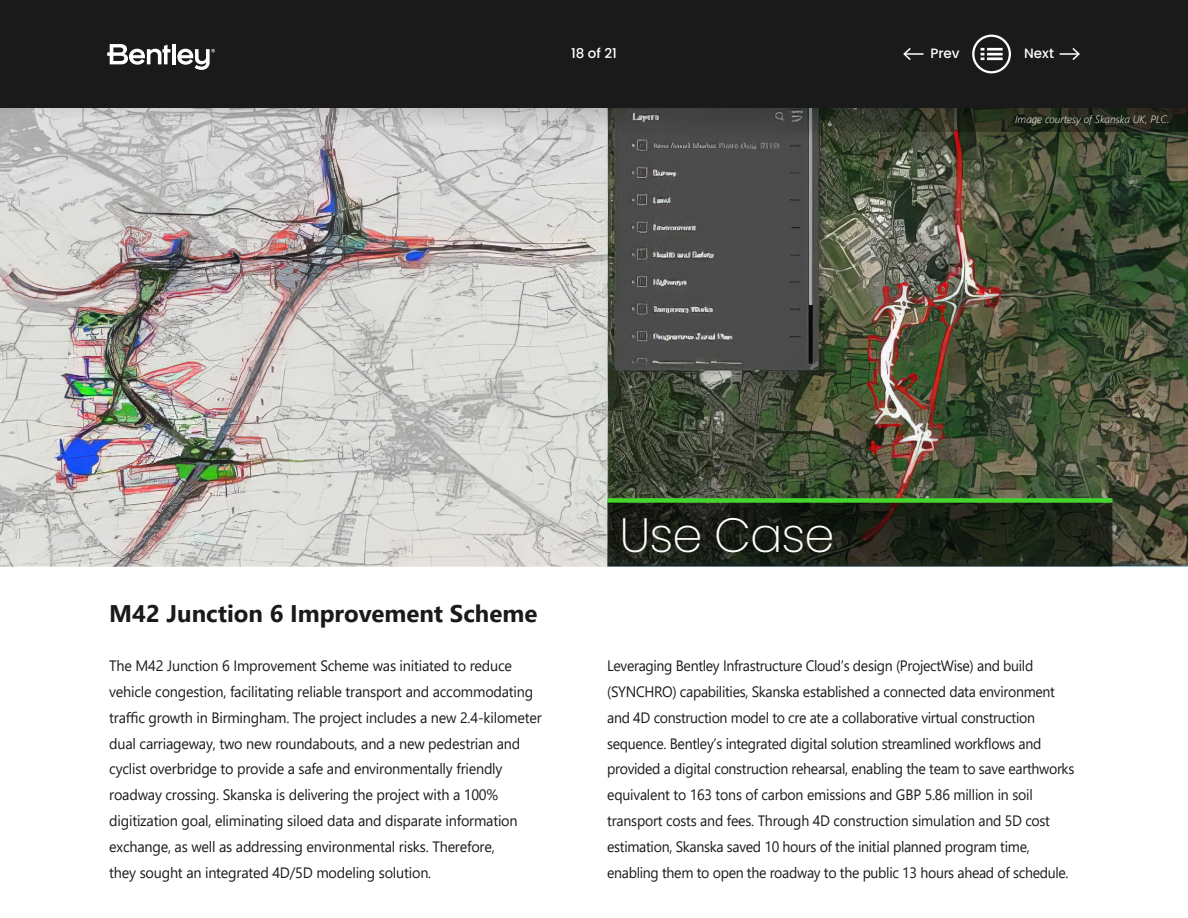
<style>
.page{position:relative;width:1188px;height:918px;background:#fff}
.page>*{position:absolute;margin:0;border:0;box-sizing:border-box;transform-origin:0 0}
.t1{font:200 48px "Poppins";letter-spacing:-.02em;color:#fff}
.t2{font:700 24px "Segoe UI";color:#1a1a1a}
.t3{font:15px/26px "Segoe UI";letter-spacing:-.015em;color:#1a1a1a;scale:.94 1}
.t4{font:15px/26px "Segoe UI";letter-spacing:-.015em;color:#1a1a1a;scale:.96 1}
.t5{font:500 13.5px "Poppins";color:#fff}
.t6{font:italic 300 10.5px "Segoe UI";color:#fff}
</style>
<div class="page">
<img style="left:0;top:242px;width:1188px;height:325px">
<img style="left:0;top:108px;width:1188px;height:134px">
<svg style="left:774px;top:108px;width:414px;height:24px;background:#2d3125"></svg>
<svg style="left:608px;top:503px;width:504px;height:64px;background:#1c2118"></svg>
<div style="left:608px;top:498px;width:504px;height:5px;background:#44d62c"></div>
<div style="left:0;top:0;width:1188px;height:108px;background:#1a1a1a"></div>
<hr style="left:904px;top:53px;width:20px;height:2px;background:#fff">
<svg style="left:903px;top:48px;width:9px;height:12px"></svg>
<svg style="left:1060px;top:48px;width:20px;height:12px"></svg>
<svg style="left:107px;top:44px;width:63px;height:21px"></svg>
<hr style="left:172px;top:44px;width:4px;height:20px;background:#fff">
<svg style="left:177px;top:49px;width:38px;height:21px"></svg>
<svg style="left:972px;top:35px;width:39px;height:38px"></svg>
<p class="t5" style="left:571px;top:46px;width:47px">18 of 21</p>
<p class="t5" style="left:930px;top:46px;width:31px">Prev</p>
<p class="t5" style="left:1024px;top:46px;width:31px">Next</p>
<h2 class="t2" style="left:109px;top:591px;width:430px">M42 Junction 6 Improvement Scheme</h2>
<h1 class="t1" style="left:620px;top:507px;width:217px">Use Case</h1>
<p class="t6" style="left:1015px;top:109px;width:156px">Image courtesy of Skanska UK, PLC.</p>
<p class="t4" style="left:109px;top:651px;width:452px">The M42 Junction 6 Improvement Scheme was initiated to reduce vehicle congestion, facilitating reliable transport and accommodating traffic growth in Birmingham. The project includes a new 2.4-kilometer dual carriageway, two new roundabouts, and a new pedestrian and cyclist overbridge to provide a safe and environmentally friendly roadway crossing. Skanska is delivering the project with a 100% digitization goal, eliminating siloed data and disparate information exchange, as well as addressing environmental risks. Therefore,<br>they sought an integrated 4D/5D modeling solution.</p>
<p class="t3" style="left:607px;top:651px;width:498px">Leveraging Bentley Infrastructure Cloud’s design (ProjectWise) and build (SYNCHRO) capabilities, Skanska established a connected data environment and 4D construction model to cre ate a collaborative virtual construction sequence. Bentley’s integrated digital solution streamlined workflows and provided a digital construction rehearsal, enabling the team to save earthworks equivalent to 163 tons of carbon emissions and GBP 5.86 million in soil transport costs and fees. Through 4D construction simulation and 5D cost estimation, Skanska saved 10 hours of the initial planned program time, enabling them to open the roadway to the public 13 hours ahead of schedule.</p>
</div>
